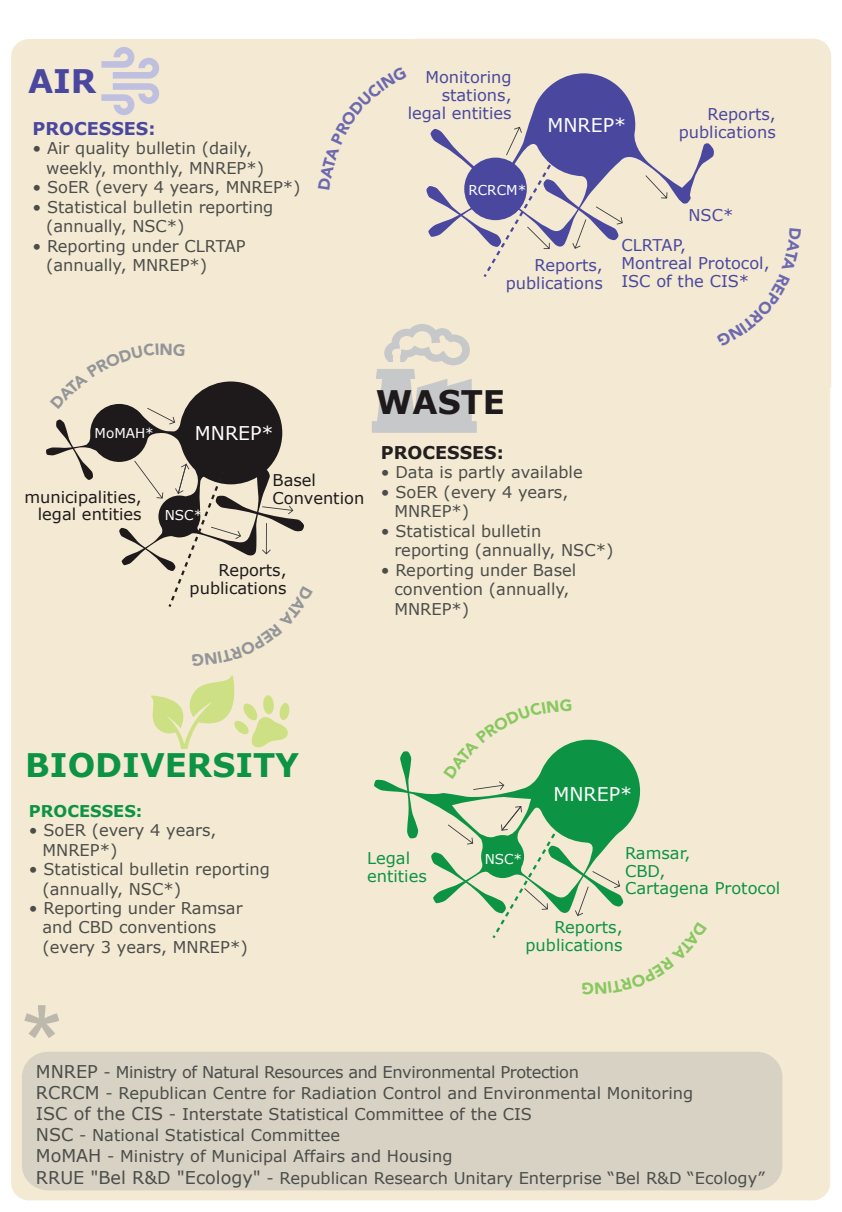
<style>
.page{position:relative;width:842px;height:1212px;background:#fff}
.page>*{position:absolute;margin:0;border:0;box-sizing:border-box;transform-origin:0 0}
.t1{font:700 32.4px "Verdana";color:#0d9344}
.t2{font:700 32.4px "Verdana";color:#1e1a1b}
.t3{font:700 32.4px "Verdana";color:#4a489e}
.t4{font:18.9px "Verdana";color:#fff}
.t5{font:700 17.55px "Verdana";color:#231f20}
.t6{font:700 17.55px "Verdana";color:#4a489e}
.t7{font:16.2px/19.6px "Verdana";color:#4b4d4a}
.t8{font:16.2px/17.6px "Verdana";color:#4a489e;text-align:right}
.t9{font:16.2px/17.6px "Verdana";color:#1e1a1b;text-align:right}
.t10{font:16.2px/17.6px "Verdana";color:#0d9344}
.t11{font:700 16.2px "Verdana";color:#0d9344}
.t12{font:900 16.2px "Avenir";color:#89c861}
.t13{font:13.5px "Verdana";color:#fff}
.s1{font-size:17.55px}
</style>
<div class="page">
<div style="left:11px;top:39px;width:819px;height:1161px;background:#f4ead3"></div>
<div style="left:416px;top:39px;width:415px;height:349px;background:#f4ead3"></div>
<svg style="left:148px;top:675px;width:143px;height:75px;background:#e6e6b6"></svg>
<svg style="left:372px;top:324px;width:105px;height:109px;background:#d9d6cd"></svg>
<div style="left:22px;top:1052px;width:760px;height:138px;background:#d8d2c4"></div>
<svg style="left:24px;top:1005px;width:35px;height:33px"></svg>
<svg style="left:426px;top:73px;width:265px;height:175px;background:#c3bbc3"></svg>
<svg style="left:678px;top:143px;width:36px;height:61px;background:#cfc6c7"></svg>
<div style="left:464px;top:158px;width:63px;height:62px;background:#4a489e;border-radius:50%"></div>
<svg style="left:484px;top:127px;width:75px;height:150px"></svg>
<svg style="left:572px;top:219px;width:14px;height:30px"></svg>
<svg style="left:596px;top:206px;width:27px;height:19px"></svg>
<svg style="left:645px;top:175px;width:22px;height:23px"></svg>
<svg style="left:373px;top:740px;width:267px;height:174px;background:#a3cba1"></svg>
<svg style="left:448px;top:824px;width:25px;height:20px"></svg>
<svg style="left:492px;top:806px;width:76px;height:132px;background:#b2d0aa"></svg>
<svg style="left:575px;top:871px;width:45px;height:45px;background:#c5d4b5"></svg>
<svg style="left:46px;top:381px;width:259px;height:190px;background:#a0998b"></svg>
<svg style="left:101px;top:47px;width:58px;height:68px;background:#ddd7d7"></svg>
<div style="left:318px;top:66px;width:89px;height:124px;background:#f4ead3"></div>
<div style="left:717px;top:228px;width:84px;height:119px;background:#f4ead3"></div>
<svg style="left:443px;top:700px;width:116px;height:90px;background:#e4e3c9"></svg>
<div style="left:582px;top:922px;width:125px;height:73px;background:#f4ead3"></div>
<svg style="left:50px;top:343px;width:135px;height:81px;background:#e1d8c3"></svg>
<svg style="left:134px;top:461px;width:179px;height:205px;background:#d7ceba"></svg>
<h1 class="t3" style="left:28px;top:60px;width:70px">AIR</h1>
<p class="t6" style="left:33px;top:117px;width:124px">PROCESSES:</p>
<p class="t7" style="left:46px;top:138px;width:220px;text-indent:-14px">• Air quality bulletin (daily, weekly, monthly, MNREP*)</p>
<p class="t7" style="left:33px;top:177px;width:270px">• SoER (every 4 years, MNREP*)</p>
<p class="t7" style="left:46px;top:197px;width:229px;text-indent:-14px">• Statistical bulletin reporting (annually, NSC*)</p>
<p class="t7" style="left:46px;top:236px;width:201px;text-indent:-14px">• Reporting under CLRTAP (annually, MNREP*)</p>
<p class="t8" style="left:408px;top:68px;width:105px">Monitoring stations, legal entities</p>
<p class="t13" style="left:468px;top:182px;width:59px">RCRCM*</p>
<p class="t4" style="left:547px;top:113px;width:80px">MNREP*</p>
<p class="t8" style="left:679px;top:105px;width:99px">Reports, publications</p>
<p class="t8" style="left:688px;top:206px;width:46px">NSC*</p>
<p class="t8" style="left:506px;top:256px;width:99px">Reports, publications</p>
<p class="t8" style="left:621px;top:236px;width:150px;text-align:left">CLRTAP,<br>Montreal Protocol,<br>ISC of the CIS*</p>
<p class="t13" style="left:95px;top:424px;width:61px">MoMAH*</p>
<p class="t4" style="left:195px;top:421px;width:80px">MNREP*</p>
<p class="t9" style="left:24px;top:487px;width:119px">municipalities, legal entities</p>
<p class="t13" style="left:165px;top:507px;width:39px">NSC*</p>
<p class="t9" style="left:273px;top:471px;width:93px;text-align:left">Basel<br>Convention</p>
<p class="t9" style="left:190px;top:561px;width:99px">Reports, publications</p>
<h1 class="t2" style="left:376px;top:381px;width:131px">WASTE</h1>
<p class="t5" style="left:381px;top:441px;width:124px">PROCESSES:</p>
<p class="t7" style="left:381px;top:462px;width:203px">• Data is partly available</p>
<p class="t7" style="left:394px;top:482px;width:175px;text-indent:-14px">• SoER (every 4 years,<br>MNREP*)</p>
<p class="t7" style="left:394px;top:521px;width:221px;text-indent:-14px">• Statistical bulletin reporting (annually, NSC*)</p>
<p class="t7" style="left:394px;top:560px;width:183px;text-indent:-14px">• Reporting under Basel convention (annually,<br>MNREP*)</p>
<h1 class="t1" style="left:25px;top:744px;width:275px">BIODIVERSITY</h1>
<p class="t12" style="left:560px;top:692px;width:14px">G</p>
<p class="t4" style="left:553px;top:782px;width:80px">MNREP*</p>
<p class="t11" style="left:29px;top:800px;width:115px">PROCESSES:</p>
<p class="t7" style="left:43px;top:820px;width:175px;text-indent:-14px">• SoER (every 4 years,<br>MNREP*)</p>
<p class="t7" style="left:43px;top:859px;width:229px;text-indent:-14px">• Statistical bulletin reporting (annually, NSC*)</p>
<p class="t7" style="left:43px;top:898px;width:207px;text-indent:-14px">• Reporting under Ramsar and CBD conventions (every 3 years, MNREP*)</p>
<p class="t10" style="left:367px;top:849px;width:61px">Legal entities</p>
<p class="t13" style="left:485px;top:850px;width:39px">NSC*</p>
<p class="t10" style="left:625px;top:844px;width:157px">Ramsar,<br>CBD,<br>Cartagena Protocol</p>
<p class="t10" style="left:525px;top:918px;width:99px;text-align:right">Reports, publications</p>
<p class="t7" style="left:36px;top:1061px;width:730px;line-height:21.2px"><span class="s1">MNREP</span> - Ministry of Natural Resources and Environmental Protection<br><span class="s1">RCRCM</span> - Republican Centre for Radiation Control and Environmental Monitoring<br><span class="s1">ISC of the CIS</span> - Interstate Statistical Committee of the CIS<br><span class="s1">NSC</span> - National Statistical Committee<br><span class="s1">MoMAH</span> - Ministry of Municipal Affairs and Housing<br><span class="s1">RRUE "Bel R&amp;D "Ecology"</span> - Republican Research Unitary Enterprise “Bel R&amp;D “Ecology”</p>
</div>
